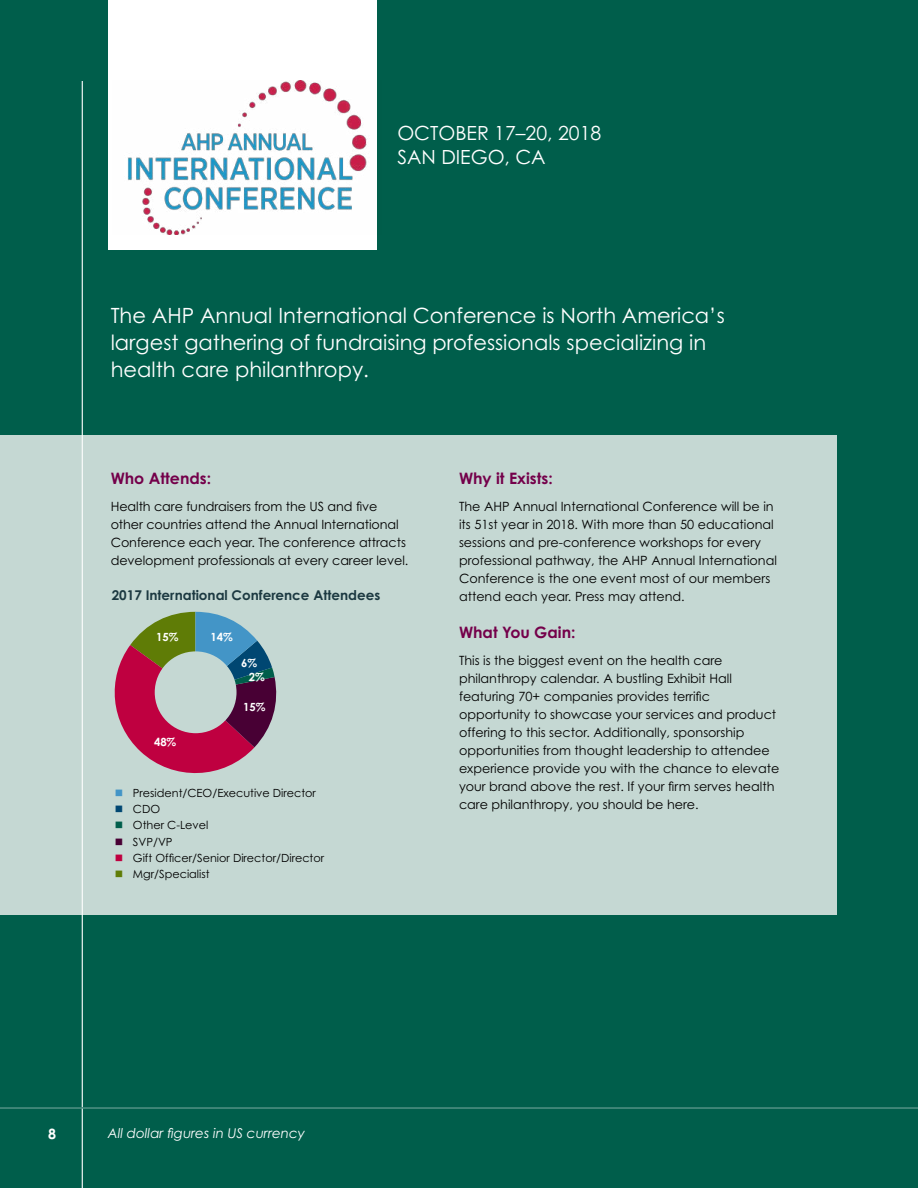
<style>
.page{position:relative;width:918px;height:1188px;background:#005e4b}
.page>*{position:absolute;margin:0;border:0;box-sizing:border-box;transform-origin:0 0}
.t1{font:21px/27px "Century Gothic";color:#fff}
.t2{font:19.5px/23.4px "Century Gothic";color:#fff}
.t3{font:700 15.75px "Century Gothic";color:#74004a}
.t4{font:700 14.25px "Century Gothic";color:#fff}
.t5{font:700 13.5px "Century Gothic";color:#1c3941}
.t6{font:italic 13.5px "Century Gothic";color:#fff}
.t7{font:12.75px/18px "Century Gothic";color:#000}
.t8{font:11.25px "Century Gothic";color:#000}
.t9{font:700 11.25px/14.2px "Century Gothic";color:#fff}
.s1{color:#4395c7}
.s2{color:#004772}
.s3{color:#005e4b}
.s4{color:#480034}
.s5{color:#bf0040}
.s6{color:#5f7c06}
</style>
<div class="page">
<div style="left:0;top:435px;width:836px;height:480px;background:#c5d8d3"></div>
<hr style="left:82px;top:81px;width:1px;height:1107px;background:#fff">
<hr style="left:0;top:1107px;width:918px;height:1px;background:#005e4b">
<div style="left:108px;top:0;width:268px;height:250px;background:#fff"></div>
<img style="left:127px;top:81px;width:250px;height:154px">
<svg style="left:115px;top:612px;width:161px;height:161px"></svg>
<div style="left:155px;top:651px;width:82px;height:82px;background:#c5d8d3;border-radius:50%"></div>
<h2 class="t2" style="left:397px;top:121px;width:205px">OCTOBER 17–20, 2018<br>SAN DIEGO, CA</h2>
<h1 class="t1" style="left:111px;top:302px;width:616px">The AHP Annual International Conference is North America’s largest gathering of fundraising professionals specializing in health care philanthropy.</h1>
<p class="t3" style="left:111px;top:468px;width:102px">Who Attends:</p>
<p class="t7" style="left:111px;top:497px;width:299px">Health care fundraisers from the US and five other countries attend the Annual International Conference each year. The conference attracts development professionals at every career level.</p>
<p class="t5" style="left:112px;top:586px;width:270px">2017 International Conference Attendees</p>
<p class="t9" style="left:156px;top:630px;width:24px">15%</p>
<p class="t9" style="left:154px;top:734px;width:24px">48%</p>
<p class="t9" style="left:211px;top:630px;width:24px">14%</p>
<p class="t9" style="left:249px;top:656px;width:17px;text-indent:-7px">6%<br>2%</p>
<p class="t9" style="left:243px;top:699px;width:24px">15%</p>
<p class="t8" style="left:115px;top:786px;width:203px"><span class="s1">■</span> President/CEO/Executive Director</p>
<p class="t8" style="left:115px;top:802px;width:47px"><span class="s2">■</span> CDO</p>
<p class="t8" style="left:115px;top:818px;width:95px"><span class="s3">■</span> Other C-Level</p>
<p class="t8" style="left:115px;top:835px;width:59px"><span class="s4">■</span> SVP/VP</p>
<p class="t8" style="left:115px;top:851px;width:211px"><span class="s5">■</span> Gift Officer/Senior Director/Director</p>
<p class="t8" style="left:115px;top:867px;width:96px"><span class="s6">■</span> Mgr/Specialist</p>
<p class="t3" style="left:459px;top:468px;width:95px">Why it Exists:</p>
<p class="t7" style="left:459px;top:497px;width:319px">The AHP Annual International Conference will be in its 51st year in 2018. With more than 50 educational sessions and pre-conference workshops for every professional pathway, the AHP Annual International Conference is the one event most of our members attend each year. Press may attend.</p>
<p class="t3" style="left:459px;top:622px;width:118px">What You Gain:</p>
<p class="t7" style="left:459px;top:651px;width:322px">This is the biggest event on the health care philanthropy calendar. A bustling Exhibit Hall featuring 70+ companies provides terrific opportunity to showcase your services and product offering to this sector. Additionally, sponsorship opportunities from thought leadership to attendee experience provide you with the chance to elevate your brand above the rest. If your firm serves health care philanthropy, you should be here.</p>
<p class="t4" style="left:48px;top:1125px;width:9px">8</p>
<p class="t6" style="left:108px;top:1125px;width:199px">All dollar figures in US currency</p>
</div>
